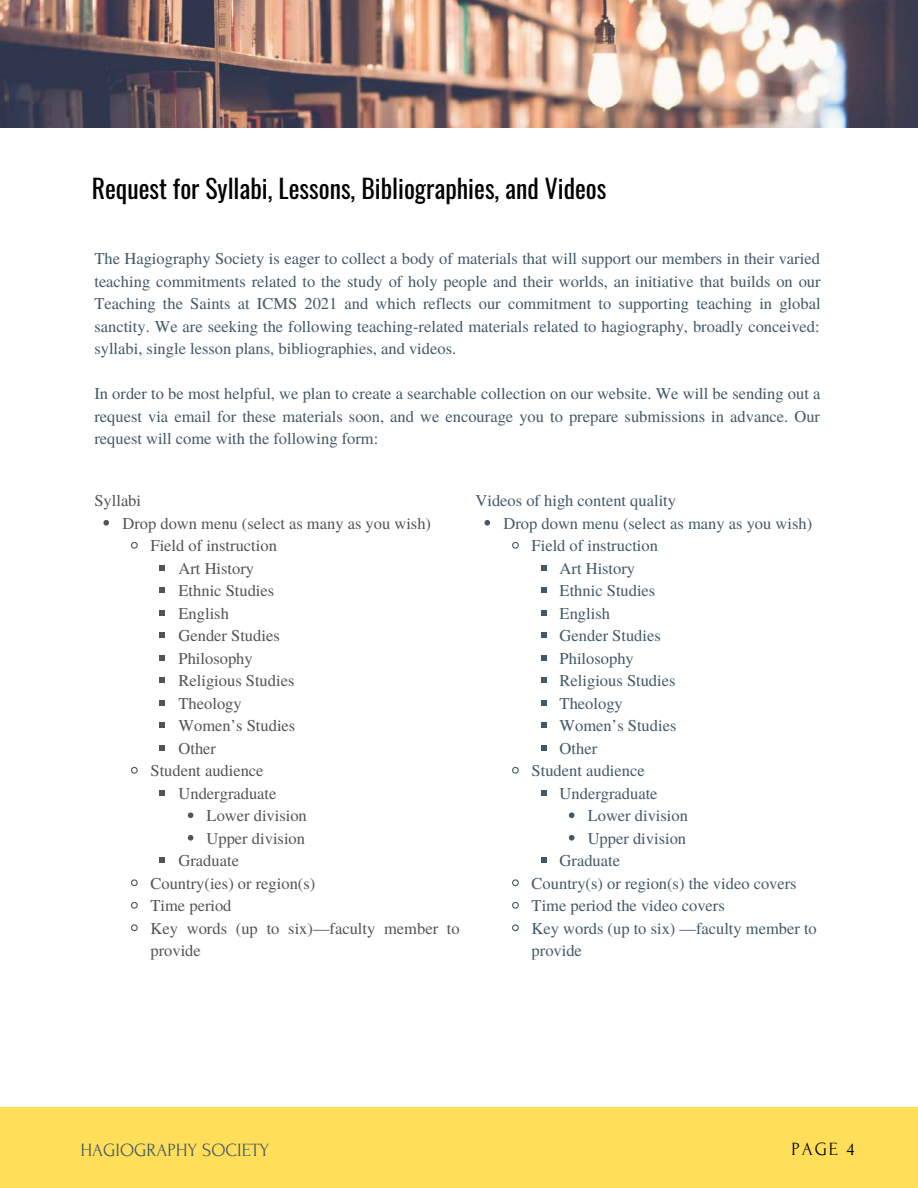
<style>
.page{position:relative;width:918px;height:1188px;background:#fff}
.page>*{position:absolute;margin:0;border:0;box-sizing:border-box;transform-origin:0 0}
.t1{font:25.8px "Oswald";color:#000}
.t2{font:18.6px "Forum";color:#435967}
.t3{font:18.6px "Forum";color:#000}
.t4{font:16.5px/22.5px "Te X Gyre Termes";color:#435967;text-align:justify}
.t5{font:16.5px "Te X Gyre Termes";color:#545454}
</style>
<div class="page">
<div style="left:0;top:1107px;width:918px;height:81px;background:#ffde59"></div>
<img style="left:0;top:0;width:918px;height:127px">
<svg style="left:103px;top:520px;width:6px;height:6px"></svg>
<svg style="left:131px;top:541px;width:7px;height:8px"></svg>
<svg style="left:160px;top:565px;width:5px;height:6px"></svg>
<svg style="left:160px;top:587px;width:5px;height:6px"></svg>
<svg style="left:160px;top:610px;width:5px;height:6px"></svg>
<svg style="left:160px;top:632px;width:5px;height:6px"></svg>
<svg style="left:160px;top:655px;width:5px;height:6px"></svg>
<svg style="left:160px;top:677px;width:5px;height:6px"></svg>
<svg style="left:160px;top:700px;width:5px;height:6px"></svg>
<svg style="left:160px;top:722px;width:5px;height:6px"></svg>
<svg style="left:160px;top:745px;width:5px;height:6px"></svg>
<svg style="left:131px;top:766px;width:7px;height:8px"></svg>
<svg style="left:160px;top:790px;width:5px;height:6px"></svg>
<svg style="left:188px;top:812px;width:5px;height:6px"></svg>
<svg style="left:188px;top:835px;width:5px;height:6px"></svg>
<svg style="left:160px;top:857px;width:5px;height:6px"></svg>
<svg style="left:131px;top:879px;width:7px;height:8px"></svg>
<svg style="left:131px;top:901px;width:7px;height:8px"></svg>
<svg style="left:131px;top:924px;width:7px;height:8px"></svg>
<svg style="left:485px;top:520px;width:5px;height:6px"></svg>
<svg style="left:512px;top:541px;width:7px;height:8px"></svg>
<svg style="left:541px;top:565px;width:5px;height:6px"></svg>
<svg style="left:541px;top:587px;width:5px;height:6px"></svg>
<svg style="left:541px;top:610px;width:5px;height:6px"></svg>
<svg style="left:541px;top:632px;width:5px;height:6px"></svg>
<svg style="left:541px;top:655px;width:5px;height:6px"></svg>
<svg style="left:541px;top:677px;width:5px;height:6px"></svg>
<svg style="left:541px;top:700px;width:5px;height:6px"></svg>
<svg style="left:541px;top:722px;width:5px;height:6px"></svg>
<svg style="left:541px;top:745px;width:5px;height:6px"></svg>
<svg style="left:512px;top:766px;width:7px;height:8px"></svg>
<svg style="left:541px;top:790px;width:5px;height:6px"></svg>
<svg style="left:569px;top:812px;width:6px;height:6px"></svg>
<svg style="left:569px;top:835px;width:6px;height:6px"></svg>
<svg style="left:541px;top:857px;width:5px;height:6px"></svg>
<svg style="left:512px;top:879px;width:7px;height:8px"></svg>
<svg style="left:512px;top:901px;width:7px;height:8px"></svg>
<svg style="left:512px;top:924px;width:7px;height:8px"></svg>
<h1 class="t1" style="left:92px;top:168px;width:516px">Request for Syllabi, Lessons, Bibliographies, and Videos</h1>
<p class="t4" style="left:94px;top:247px;width:728px">The Hagiography Society is eager to collect a body of materials that will support our members in their varied teaching commitments related to the study of holy people and their worlds, an initiative that builds on our Teaching the Saints at ICMS 2021 and which reflects our commitment to supporting teaching in global sanctity. We are seeking the following teaching-related materials related to hagiography, broadly conceived: syllabi, single lesson plans, bibliographies, and videos.</p>
<p class="t4" style="left:94px;top:382px;width:728px">In order to be most helpful, we plan to create a searchable collection on our website. We will be sending out a request via email for these materials soon, and we encourage you to prepare submissions in advance. Our request will come with the following form:</p>
<p class="t5" style="left:94px;top:489px;width:48px">Syllabi</p>
<p class="t5" style="left:122px;top:512px;width:310px">Drop down menu (select as many as you wish)</p>
<p class="t5" style="left:151px;top:534px;width:128px">Field of instruction</p>
<p class="t5" style="left:179px;top:557px;width:77px">Art History</p>
<p class="t5" style="left:179px;top:579px;width:97px">Ethnic Studies</p>
<p class="t5" style="left:179px;top:602px;width:52px">English</p>
<p class="t5" style="left:179px;top:624px;width:103px">Gender Studies</p>
<p class="t5" style="left:179px;top:647px;width:76px">Philosophy</p>
<p class="t5" style="left:179px;top:669px;width:117px">Religious Studies</p>
<p class="t5" style="left:179px;top:692px;width:65px">Theology</p>
<p class="t5" style="left:179px;top:714px;width:118px">Women’s Studies</p>
<p class="t5" style="left:179px;top:737px;width:39px">Other</p>
<p class="t5" style="left:151px;top:759px;width:115px">Student audience</p>
<p class="t5" style="left:179px;top:782px;width:99px">Undergraduate</p>
<p class="t5" style="left:207px;top:804px;width:102px">Lower division</p>
<p class="t5" style="left:207px;top:827px;width:100px">Upper division</p>
<p class="t5" style="left:179px;top:849px;width:62px">Graduate</p>
<p class="t5" style="left:151px;top:872px;width:166px">Country(ies) or region(s)</p>
<p class="t5" style="left:151px;top:894px;width:83px">Time period</p>
<p class="t5" style="left:151px;top:917px;width:311px">Key words (up to six)—faculty member to</p>
<p class="t5" style="left:151px;top:939px;width:52px">provide</p>
<p class="t4" style="left:476px;top:489px;width:202px">Videos of high content quality</p>
<p class="t4" style="left:504px;top:511px;width:310px">Drop down menu (select as many as you wish)</p>
<p class="t4" style="left:532px;top:534px;width:128px">Field of instruction</p>
<p class="t4" style="left:560px;top:556px;width:77px">Art History</p>
<p class="t4" style="left:560px;top:579px;width:97px">Ethnic Studies</p>
<p class="t4" style="left:560px;top:601px;width:52px">English</p>
<p class="t4" style="left:560px;top:624px;width:103px">Gender Studies</p>
<p class="t4" style="left:560px;top:646px;width:76px">Philosophy</p>
<p class="t4" style="left:560px;top:669px;width:117px">Religious Studies</p>
<p class="t4" style="left:560px;top:691px;width:65px">Theology</p>
<p class="t4" style="left:560px;top:714px;width:118px">Women’s Studies</p>
<p class="t4" style="left:560px;top:736px;width:39px">Other</p>
<p class="t4" style="left:532px;top:759px;width:115px">Student audience</p>
<p class="t4" style="left:560px;top:781px;width:99px">Undergraduate</p>
<p class="t4" style="left:588px;top:804px;width:102px">Lower division</p>
<p class="t4" style="left:588px;top:826px;width:100px">Upper division</p>
<p class="t4" style="left:560px;top:849px;width:62px">Graduate</p>
<p class="t4" style="left:532px;top:871px;width:267px">Country(s) or region(s) the video covers</p>
<p class="t4" style="left:532px;top:894px;width:195px">Time period the video covers</p>
<p class="t4" style="left:532px;top:916px;width:287px">Key words (up to six) —faculty member to</p>
<p class="t4" style="left:532px;top:939px;width:52px">provide</p>
<p class="t2" style="left:81px;top:1140px;width:190px">HAGIOGRAPHY SOCIETY</p>
<p class="t3" style="left:792px;top:1139px;width:64px">PAGE 4</p>
</div>
